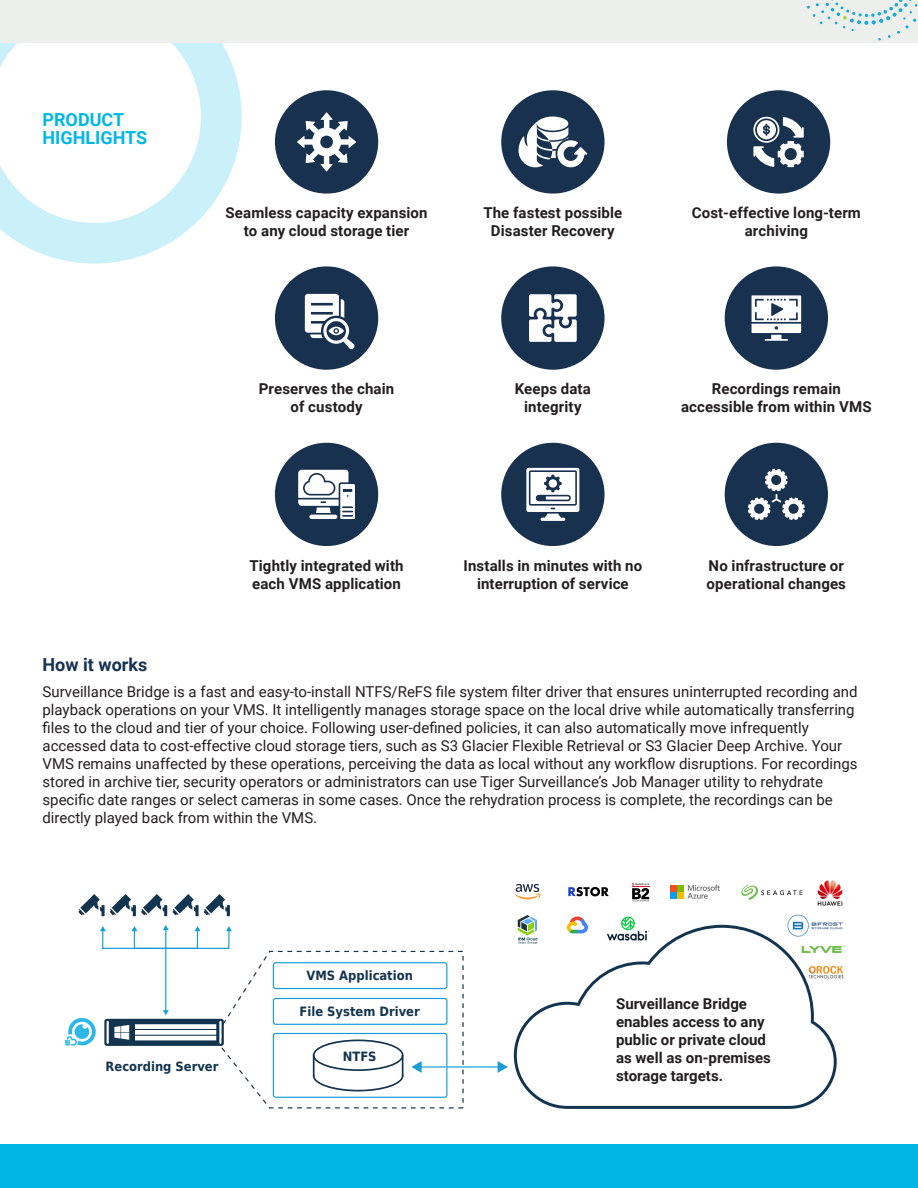
<style>
.page{position:relative;width:918px;height:1188px;background:#fff}
.page>*{position:absolute;margin:0;border:0;box-sizing:border-box;transform-origin:0 0}
.t1{font:700 18px "Roboto";color:#00b7e4}
.t2{font:700 18px "Roboto";color:#183251}
.t3{font:15px/18px "Roboto";color:#231f20}
.t4{font:700 15px/18px "Roboto";letter-spacing:.005em;color:#231f20;text-align:center}
.t5{font:700 12.9px "DejaVu Sans Condensed";color:#13344f}
</style>
<div class="page">
<svg style="left:0;top:43px;width:242px;height:221px"></svg>
<div style="left:0;top:0;width:918px;height:43px;background:#edefed"></div>
<svg style="left:807px;top:0;width:111px;height:41px"></svg>
<div style="left:0;top:1145px;width:918px;height:43px;background:#00b7e4"></div>
<svg style="left:65px;top:1018px;width:31px;height:27px"></svg>
<svg style="left:79px;top:894px;width:88px;height:22px"></svg>
<svg style="left:173px;top:894px;width:57px;height:22px"></svg>
<hr style="left:165px;top:929px;width:1px;height:82px;background:#179cd7">
<svg style="left:163px;top:925px;width:6px;height:5px"></svg>
<hr style="left:420px;top:1066px;width:79px;height:2px;background:#179cd7">
<svg style="left:498px;top:1061px;width:10px;height:12px"></svg>
<div style="left:102px;top:930px;width:128px;height:19px;border:1px solid #179cd7"></div>
<svg style="left:226px;top:926px;width:6px;height:5px"></svg>
<svg style="left:100px;top:926px;width:6px;height:5px"></svg>
<div style="left:134px;top:930px;width:64px;height:19px;border:1px solid #179cd7"></div>
<svg style="left:195px;top:926px;width:5px;height:5px"></svg>
<svg style="left:132px;top:926px;width:5px;height:5px"></svg>
<svg style="left:514px;top:925px;width:323px;height:184px"></svg>
<svg style="left:104px;top:950px;width:360px;height:159px"></svg>
<div style="left:501px;top:90px;width:104px;height:104px;background:#17314f;border-radius:50%"></div>
<div style="left:727px;top:90px;width:103px;height:104px;background:#17314f;border-radius:50%"></div>
<div style="left:275px;top:90px;width:103px;height:104px;background:#17314f;border-radius:50%"></div>
<div style="left:275px;top:266px;width:103px;height:104px;background:#17314f;border-radius:50%"></div>
<div style="left:275px;top:443px;width:103px;height:103px;background:#17314f;border-radius:50%"></div>
<div style="left:501px;top:266px;width:104px;height:104px;background:#17314f;border-radius:50%"></div>
<div style="left:501px;top:443px;width:104px;height:103px;background:#17314f;border-radius:50%"></div>
<div style="left:725px;top:266px;width:103px;height:104px;background:#17314f;border-radius:50%"></div>
<div style="left:725px;top:443px;width:103px;height:103px;background:#17314f;border-radius:50%"></div>
<svg style="left:529px;top:294px;width:48px;height:48px"></svg>
<svg style="left:753px;top:117px;width:51px;height:50px"></svg>
<svg style="left:297px;top:112px;width:59px;height:60px"></svg>
<svg style="left:518px;top:117px;width:70px;height:50px"></svg>
<svg style="left:752px;top:295px;width:49px;height:46px"></svg>
<svg style="left:305px;top:294px;width:50px;height:55px"></svg>
<svg style="left:526px;top:468px;width:53px;height:53px"></svg>
<svg style="left:298px;top:470px;width:57px;height:49px"></svg>
<svg style="left:748px;top:469px;width:57px;height:51px"></svg>
<svg style="left:568px;top:887px;width:41px;height:9px"></svg>
<svg style="left:802px;top:946px;width:43px;height:7px"></svg>
<svg style="left:514px;top:884px;width:27px;height:15px"></svg>
<svg style="left:632px;top:882px;width:17px;height:19px"></svg>
<svg style="left:687px;top:885px;width:33px;height:14px"></svg>
<div style="left:670px;top:885px;width:7px;height:7px;background:#f24f21"></div>
<div style="left:677px;top:885px;width:7px;height:7px;background:#80ba00"></div>
<div style="left:670px;top:892px;width:7px;height:7px;background:#00a3f0"></div>
<div style="left:677px;top:892px;width:7px;height:7px;background:#ffba00"></div>
<svg style="left:607px;top:917px;width:42px;height:24px"></svg>
<svg style="left:567px;top:916px;width:21px;height:17px"></svg>
<svg style="left:518px;top:915px;width:19px;height:29px"></svg>
<svg style="left:741px;top:885px;width:62px;height:15px"></svg>
<img style="left:817px;top:880px;width:26px;height:26px">
<img style="left:809px;top:966px;width:35px;height:12px">
<img style="left:787px;top:914px;width:56px;height:23px">
<p class="t1" style="left:43px;top:107px;width:83px">PRODUCT</p>
<p class="t1" style="left:43px;top:125px;width:106px">HIGHLIGHTS</p>
<p class="t4" style="left:226px;top:203px;width:204px">Seamless capacity expansion to any cloud storage tier</p>
<p class="t4" style="left:483px;top:203px;width:140px">The fastest possible<br>Disaster Recovery</p>
<p class="t4" style="left:259px;top:379px;width:137px">Preserves the chain of custody</p>
<p class="t4" style="left:515px;top:379px;width:77px">Keeps data integrity</p>
<p class="t4" style="left:692px;top:203px;width:171px">Cost-effective long-term archiving</p>
<p class="t4" style="left:681px;top:379px;width:192px">Recordings remain accessible from within VMS</p>
<p class="t4" style="left:249px;top:556px;width:156px;text-align:left">Tightly integrated with each VMS application</p>
<p class="t4" style="left:464px;top:556px;width:180px">Installs in minutes with no interruption of service</p>
<p class="t4" style="left:707px;top:556px;width:141px;text-align:left">No infrastructure or operational changes</p>
<p class="t2" style="left:43px;top:651px;width:106px">How it works</p>
<p class="t3" style="left:43px;top:682px;width:817px">Surveillance Bridge is a fast and easy-to-install NTFS/ReFS file system filter driver that ensures uninterrupted recording and playback operations on your VMS. It intelligently manages storage space on the local drive while automatically transferring files to the cloud and tier of your choice. Following user-defined policies, it can also automatically move infrequently accessed data to cost-effective cloud storage tiers, such as S3 Glacier Flexible Retrieval or S3 Glacier Deep Archive. Your VMS remains unaffected by these operations, perceiving the data as local without any workflow disruptions. For recordings stored in archive tier, security operators or administrators can use Tiger Surveillance’s Job Manager utility to rehydrate specific date ranges or select cameras in some cases. Once the rehydration process is complete, the recordings can be directly played back from within the VMS.</p>
<p class="t5" style="left:106px;top:1056px;width:114px">Recording Server</p>
<p class="t5" style="left:306px;top:965px;width:108px">VMS Application</p>
<p class="t5" style="left:300px;top:1001px;width:122px">File System Driver</p>
<p class="t5" style="left:343px;top:1046px;width:35px">NTFS</p>
<p class="t4" style="left:616px;top:994px;width:156px;text-align:left">Surveillance Bridge enables access to any public or private cloud as well as on-premises storage targets.</p>
</div>
